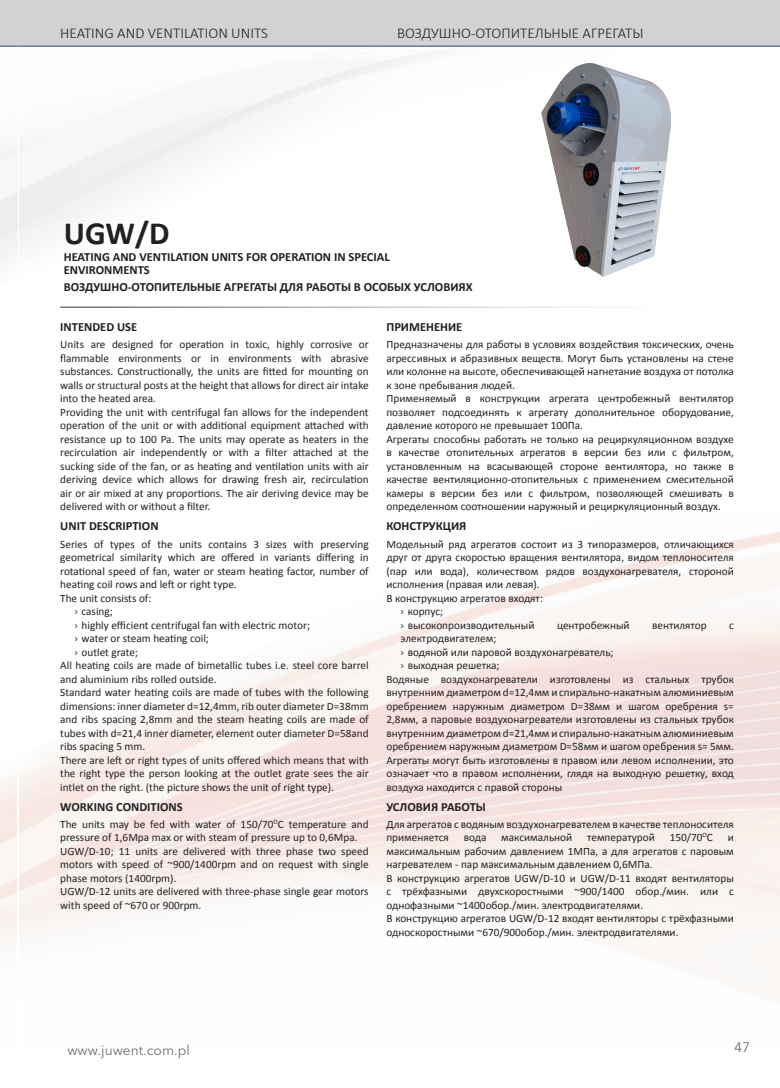
<style>
.page{position:relative;width:780px;height:1088px;background:#fff}
.page>*{position:absolute;margin:0;border:0;box-sizing:border-box;transform-origin:0 0}
.t1{font:700 32.5px "Calibri";color:#231f20}
.t2{font:300 15px "Calibri";color:#231f20}
.t3{font:13.75px "Avenir Next LT Pro";color:#57585a}
.t4{font:700 12.5px/13.8px "Calibri";color:#231f20}
.t5{font:11.25px/13.5px "Calibri";color:#231f20}
.s1{font-family:"Ebrima"}
</style>
<div class="page">
<div style="left:18px;top:0;width:762px;height:45px;background:#d1d2d4"></div>
<div style="left:0;top:0;width:18px;height:45px;background:#d1d2d4"></div>
<svg style="left:0;top:46px;width:18px;height:1px"></svg>
<hr style="left:18px;top:46px;width:762px;height:1px;background:#0d2169">
<img style="left:542px;top:64px;width:128px;height:212px">
<h2 class="t2" style="left:60px;top:24px;width:209px">HEATING AND VENTILATION UNITS</h2>
<h2 class="t2" style="left:397px;top:24px;width:248px">ВОЗДУШНО-ОТОПИТЕЛЬНЫЕ АГРЕГАТЫ</h2>
<h1 class="t1" style="left:64px;top:213px;width:107px">UGW/D</h1>
<p class="t4" style="left:64px;top:249px;width:327px">HEATING AND VENTILATION UNITS FOR OPERATION IN SPECIAL<br>ENVIRONMENTS</p>
<p class="t4" style="left:64px;top:280px;width:410px">ВОЗДУШНО-ОТОПИТЕЛЬНЫЕ АГРЕГАТЫ ДЛЯ РАБОТЫ В ОСОБЫХ УСЛОВИЯХ</p>
<p class="t4" style="left:60px;top:320px;width:78px">INTENDED USE</p>
<p class="t5" style="left:60px;top:338px;width:310px">Units are designed for operation in toxic, highly corrosive or flammable environments or in environments with abrasive substances. Constructionally, the units are fitted for mounting on walls or structural posts at the height that allows for direct air intake into the heated area.<br>Providing the unit with centrifugal fan allows for the independent operation of the unit or with additional equipment attached with resistance up to 100 Pa. The units may operate as heaters in the recirculation air independently or with a filter attached at the sucking side of the fan, or as heating and ventilation units with air deriving device which allows for drawing fresh air, recirculation air or air mixed at any proportions. The air deriving device may be delivered with or without a filter.</p>
<p class="t4" style="left:386px;top:320px;width:77px">ПРИМЕНЕНИЕ</p>
<p class="t5" style="left:386px;top:338px;width:349px">Предназначены для работы в условиях воздействия токсических, очень агрессивных и абразивных веществ. Могут быть установлены на стене или колонне на высоте, обеспечивающей нагнетание воздуха от потолка к зоне пребывания людей.<br>Применяемый в конструкции агрегата центробежный вентилятор позволяет подсоединять к агрегату дополнительное оборудование, давление которого не превышает 100Па.<br>Агрегаты способны работать не только на рециркуляционном воздухе в качестве отопительных агрегатов в версии без или с фильтром, установленным на всасывающей стороне вентилятора, но также в качестве вентиляционно-отопительных с применением смесительной камеры в версии без или с фильтром, позволяющей смешивать в определенном соотношении наружный и рециркуляционный воздух.</p>
<p class="t4" style="left:60px;top:519px;width:100px">UNIT DESCRIPTION</p>
<p class="t5" style="left:60px;top:537px;width:310px">Series of types of the units contains 3 sizes with preserving</p>
<p class="t5" style="left:60px;top:550px;width:310px">geometrical similarity which are offered in variants differing in</p>
<p class="t5" style="left:60px;top:564px;width:310px">rotational speed of fan, water or steam heating factor, number of</p>
<p class="t5" style="left:60px;top:577px;width:178px">heating coil rows and left or right type.</p>
<p class="t5" style="left:60px;top:591px;width:93px">The unit consists of:</p>
<p class="t5" style="left:74px;top:604px;width:40px"><span class="s1">›</span> casing;</p>
<p class="t5" style="left:74px;top:618px;width:237px"><span class="s1">›</span> highly efficient centrifugal fan with electric motor;</p>
<p class="t5" style="left:74px;top:631px;width:136px"><span class="s1">›</span> water or steam heating coil;</p>
<p class="t5" style="left:74px;top:645px;width:65px"><span class="s1">›</span> outlet grate;</p>
<p class="t5" style="left:60px;top:658px;width:310px">All heating coils are made of bimetallic tubes i.e. steel core barrel</p>
<p class="t5" style="left:60px;top:672px;width:158px">and aluminium ribs rolled outside.</p>
<p class="t5" style="left:60px;top:685px;width:310px">Standard water heating coils are made of tubes with the following</p>
<p class="t5" style="left:60px;top:699px;width:310px">dimensions: inner diameter d=12,4mm, rib outer diameter D=38mm</p>
<p class="t5" style="left:60px;top:712px;width:310px">and ribs spacing 2,8mm and the steam heating coils are made of</p>
<p class="t5" style="left:60px;top:726px;width:310px">tubes with d=21,4 inner diameter, element outer diameter D=58and</p>
<p class="t5" style="left:60px;top:739px;width:87px">ribs spacing 5 mm.</p>
<p class="t5" style="left:60px;top:753px;width:310px">There are left or right types of units offered which means that with</p>
<p class="t5" style="left:60px;top:766px;width:310px">the right type the person looking at the outlet grate sees the air</p>
<p class="t5" style="left:60px;top:780px;width:275px">intlet on the right. (the picture shows the unit of right type).</p>
<p class="t4" style="left:60px;top:799px;width:124px">WORKING CONDITIONS</p>
<p class="t5" style="left:60px;top:817px;width:310px">The units may be fed with water of 150/70<sup>O</sup>C temperature and pressure of 1,6Mpa max or with steam of pressure up to 0,6Mpa.<br>UGW/D-10; 11 units are delivered with three phase two speed motors with speed of ~900/1400rpm and on request with single phase motors (1400rpm).<br>UGW/D-12 units are delivered with three-phase single gear motors with speed of ~670 or 900rpm.</p>
<p class="t4" style="left:386px;top:519px;width:81px">КОНСТРУКЦИЯ</p>
<p class="t5" style="left:386px;top:537px;width:349px">Модельный ряд агрегатов состоит из 3 типоразмеров, отличающихся</p>
<p class="t5" style="left:386px;top:550px;width:349px">друг от друга скоростью вращения вентилятора, видом теплоносителя</p>
<p class="t5" style="left:386px;top:564px;width:349px">(пар или вода), количеством рядов воздухонагревателя, стороной</p>
<p class="t5" style="left:386px;top:577px;width:155px">исполнения (правая или левая).</p>
<p class="t5" style="left:386px;top:591px;width:158px">В конструкцию агрегатов входят:</p>
<p class="t5" style="left:400px;top:604px;width:44px"><span class="s1">›</span> корпус;</p>
<p class="t5" style="left:400px;top:618px;width:135px"><span class="s1">›</span> высокопроизводительный</p>
<p class="t5" style="left:557px;top:618px;width:74px">центробежный</p>
<p class="t5" style="left:652px;top:618px;width:56px">вентилятор</p>
<p class="t5" style="left:729px;top:618px;width:6px">с</p>
<p class="t5" style="left:400px;top:631px;width:97px">электродвигателем;</p>
<p class="t5" style="left:400px;top:645px;width:214px"><span class="s1">›</span> водяной или паровой воздухонагреватель;</p>
<p class="t5" style="left:400px;top:658px;width:100px"><span class="s1">›</span> выходная решетка;</p>
<p class="t5" style="left:386px;top:672px;width:349px">Водяные воздухонагреватели изготовлены из стальных трубок</p>
<p class="t5" style="left:386px;top:685px;width:349px">внутренним диаметром d=12,4мм и спирально-накатным алюминиевым</p>
<p class="t5" style="left:386px;top:699px;width:349px">оребрением наружным диаметром D=38мм и шагом оребрения s=</p>
<p class="t5" style="left:386px;top:712px;width:349px">2,8мм, а паровые воздухонагреватели изготовлены из стальных трубок</p>
<p class="t5" style="left:386px;top:726px;width:349px">внутренним диаметром d=21,4мм и спирально-накатным алюминиевым</p>
<p class="t5" style="left:386px;top:739px;width:349px">оребрением наружным диаметром D=58мм и шагом оребрения s= 5мм.</p>
<p class="t5" style="left:386px;top:753px;width:349px">Агрегаты могут быть изготовлены в правом или левом исполнении, это</p>
<p class="t5" style="left:386px;top:766px;width:349px">означает что в правом исполнении, глядя на выходную решетку, вход</p>
<p class="t5" style="left:386px;top:780px;width:177px">воздуха находится с правой стороны</p>
<p class="t4" style="left:386px;top:799px;width:101px">УСЛОВИЯ РАБОТЫ</p>
<p class="t5" style="left:386px;top:817px;width:349px">Для агрегатов с водяным воздухонагревателем в качестве теплоносителя применяется</p>
<p class="t5" style="left:463px;top:831px;width:24px">вода</p>
<p class="t5" style="left:501px;top:831px;width:72px">максимальной</p>
<p class="t5" style="left:587px;top:831px;width:69px">температурой</p>
<p class="t5" style="left:669px;top:831px;width:45px">150/70<sup>O</sup>C</p>
<p class="t5" style="left:386px;top:831px;width:349px;text-indent:341px">и максимальным рабочим давлением 1MПa, а для агрегатов с паровым нагревателем - пар максимальным давлением 0,6МПа.<br>В конструкцию агрегатов UGW/D-10 и UGW/D-11 входят вентиляторы с трёхфазными двухскоростными ~900/1400 обор./мин. или с однофазными ~1400обор./мин. электродвигателями.<br>В конструкцию агрегатов UGW/D-12 входят вентиляторы с трёхфазными односкоростными ~670/900обор./мин. электродвигателями.</p>
<p class="t3" style="left:67px;top:1042px;width:124px">www.juwent.com.pl</p>
<p class="t3" style="left:734px;top:1039px;width:17px">47</p>
</div>
